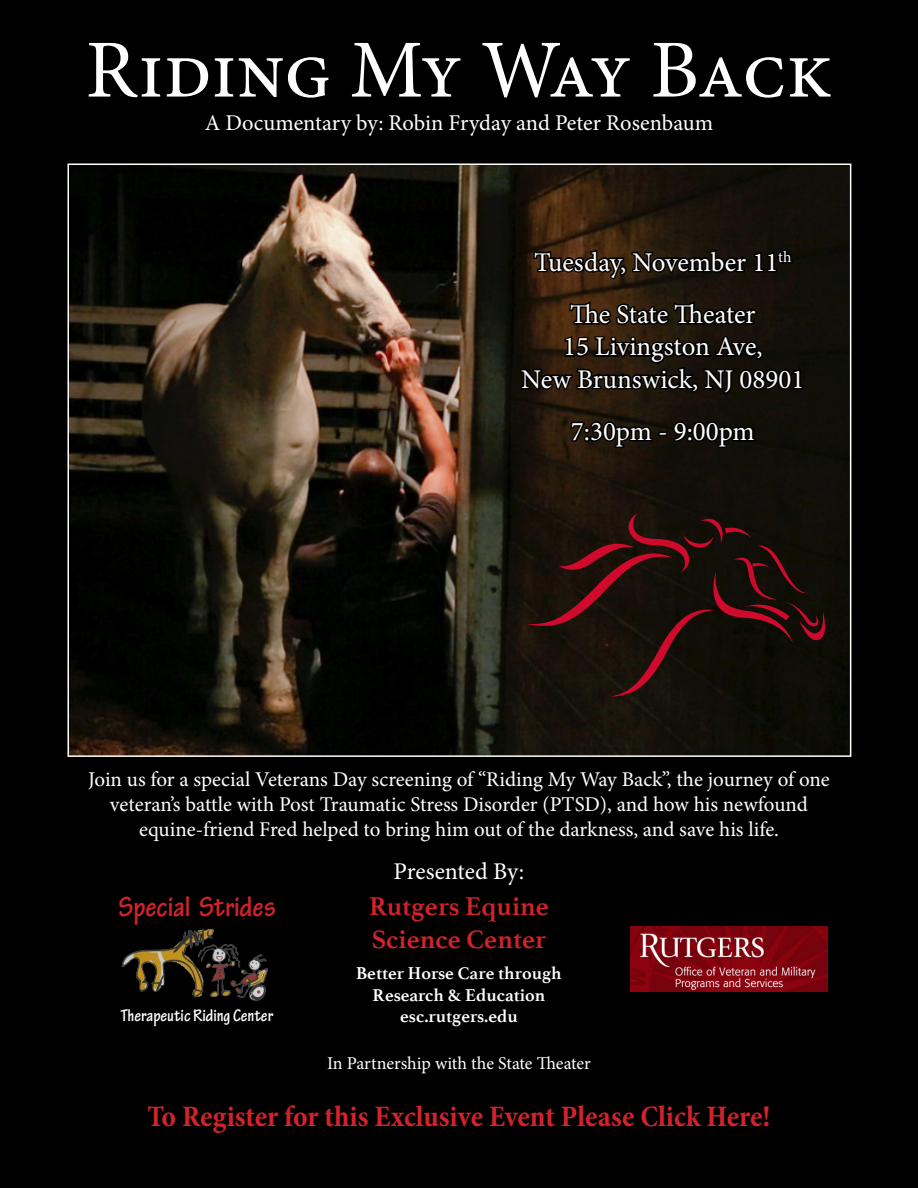
<style>
.page{position:relative;width:918px;height:1188px;background:#000}
.page>*{position:absolute;margin:0;border:0;box-sizing:border-box;transform-origin:0 0}
.t1{font:82.5px "Minion Pro";letter-spacing:-.005em;color:#fff}
.t2{font:700 condensed 30px "Minion Pro";letter-spacing:-.005em;color:#d2232a}
.t3{font:700 condensed 30px "Tekton Pro";color:#d2232a}
.t4{font:27px/52.2px "Minion Pro";color:#fff;text-align:center}
.t5{font:700 27px/32.4px "Athelas";color:#d2232a}
.t6{font:24px "Minion Pro";letter-spacing:-.005em;color:#fff}
.t7{font:22.5px "Minion Pro";color:#fff}
.t8{font:21px/25.2px "Minion Pro";color:#fff;text-align:center}
.t9{font:700 18px/21.6px "Athelas";color:#fff;text-align:center}
.t10{font:18px "Minion Pro";color:#fff}
.t11{font:700 condensed 18px "Tekton Pro";color:#fff}
</style>
<div class="page">
<img style="left:71px;top:167px;width:777px;height:587px">
<svg style="left:532px;top:247px;width:262px;height:34px;background:#1c1208"></svg>
<svg style="left:519px;top:299px;width:286px;height:105px;background:#1a1108"></svg>
<svg style="left:569px;top:419px;width:85px;height:30px;background:#140e07"></svg>
<div style="left:658px;top:432px;width:10px;height:4px;border:3px solid #000"></div>
<svg style="left:672px;top:420px;width:85px;height:29px;background:#090704"></svg>
<img style="left:119px;top:907px;width:156px;height:107px">
<img style="left:630px;top:927px;width:198px;height:64px">
<svg style="left:527px;top:513px;width:298px;height:184px;background:#220f0b"></svg>
<h1 class="t1" style="left:86px;top:15px;width:748px">Riding My Way Back</h1>
<p class="t7" style="left:205px;top:108px;width:510px">A Documentary by: Robin Fryday and Peter Rosenbaum</p>
<p class="t4" style="left:534px;top:236px;width:259px">Tuesday, November 11<sup>th<br></sup>The State Theater</p>
<p class="t4" style="left:521px;top:331px;width:285px;line-height:32.4px">15 Livingston Ave,<br>New Brunswick, NJ 08901</p>
<p class="t4" style="left:571px;top:405px;width:185px">7:30pm - 9:00pm</p>
<p class="t8" style="left:88px;top:767px;width:743px">Join us for a special Veterans Day screening of “Riding My Way Back”, the journey of one veteran’s battle with Post Traumatic Stress Disorder (PTSD), and how his newfound equine-friend Fred helped to bring him out of the darkness, and save his life.</p>
<p class="t6" style="left:394px;top:855px;width:132px">Presented By:</p>
<h2 class="t3" style="left:119px;top:889px;width:159px">Special Strides</h2>
<p class="t5" style="left:369px;top:890px;width:181px">Rutgers Equine<br>Science Center</p>
<p class="t9" style="left:356px;top:962px;width:207px">Better Horse Care through<br>Research &amp; Education esc.rutgers.edu</p>
<p class="t11" style="left:121px;top:1005px;width:154px">Therapeutic Riding Center</p>
<p class="t10" style="left:327px;top:1052px;width:265px">In Partnership with the State Theater</p>
<h2 class="t2" style="left:147px;top:1095px;width:625px">To Register for this Exclusive Event Please Click Here!</h2>
</div>
